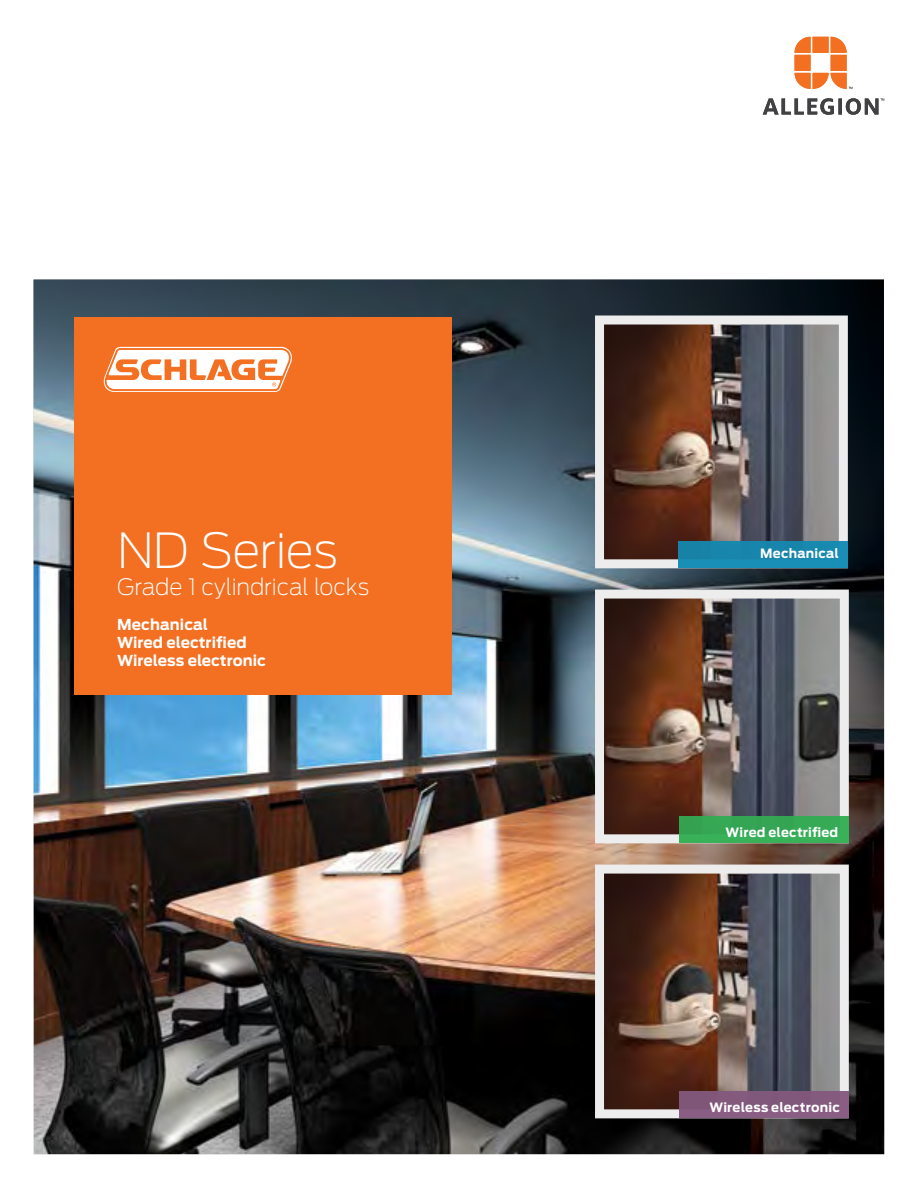
<style>
.page{position:relative;width:918px;height:1188px;background:#fff}
.page>*{position:absolute;margin:0;border:0;box-sizing:border-box;transform-origin:0 0}
.t1{font:200 48px "Antenna";letter-spacing:-.015em;color:#fff}
.t2{font:200 22.5px "Antenna";letter-spacing:-.005em;color:#fff}
.t3{font:700 15px/18px "Antenna";letter-spacing:.005em;color:#fff}
.t4{font:700 12.75px "Antenna";letter-spacing:.015em;color:#fff}
</style>
<div class="page">
<svg style="left:795px;top:37px;width:57px;height:52px"></svg>
<svg style="left:763px;top:98px;width:121px;height:17px"></svg>
<img style="left:33px;top:279px;width:851px;height:875px">
<img style="left:605px;top:875px;width:234px;height:233px">
<div style="left:595px;top:865px;width:254px;height:253px;border:9px solid #ededee"></div>
<img style="left:605px;top:600px;width:234px;height:233px">
<div style="left:595px;top:590px;width:254px;height:253px;border:9px solid #ededee"></div>
<img style="left:605px;top:326px;width:233px;height:232px">
<div style="left:595px;top:316px;width:253px;height:252px;border:9px solid #ededee"></div>
<div style="left:679px;top:1091px;width:170px;height:27px;background:#835a7d"></div>
<div style="left:679px;top:816px;width:170px;height:27px;background:#36aa55"></div>
<div style="left:678px;top:541px;width:170px;height:27px;background:#1888ae"></div>
<div style="left:74px;top:317px;width:378px;height:378px;background:#f36f21"></div>
<svg style="left:104px;top:347px;width:188px;height:45px"></svg>
<h1 class="t1" style="left:117px;top:519px;width:222px">ND Series</h1>
<h2 class="t2" style="left:117px;top:572px;width:254px">Grade 1 cylindrical locks</h2>
<p class="t3" style="left:117px;top:616px;width:150px">Mechanical<br>Wired electrified<br>Wireless electronic</p>
<p class="t4" style="left:760px;top:545px;width:80px">Mechanical</p>
<p class="t4" style="left:726px;top:823px;width:114px">Wired electrified</p>
<p class="t4" style="left:709px;top:1098px;width:132px">Wireless electronic</p>
</div>
